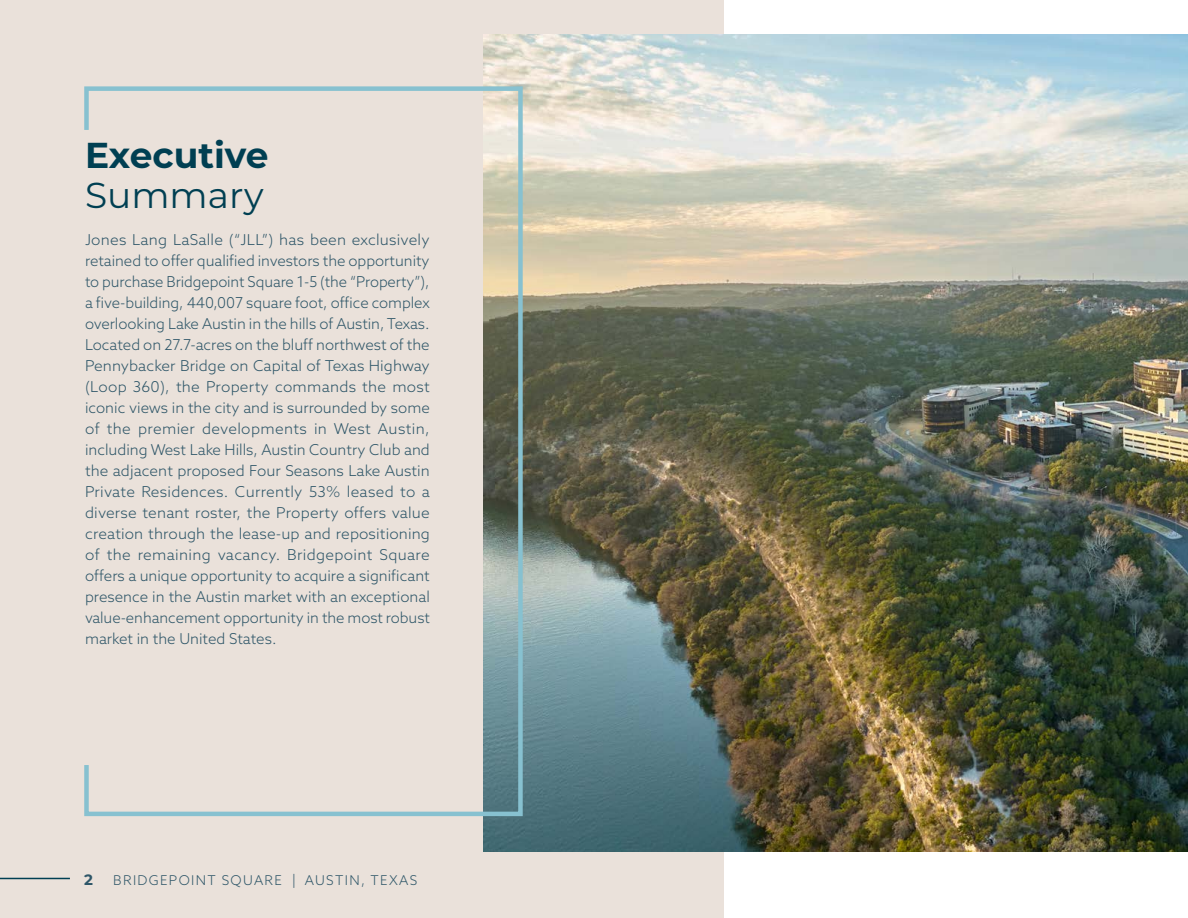
<style>
.page{position:relative;width:1188px;height:918px;background:#fff}
.page>*{position:absolute;margin:0;border:0;box-sizing:border-box;transform-origin:0 0}
.t1{font:700 36px "Montserrat";color:#003f52}
.t2{font:36px "Montserrat";color:#003f52}
.t3{font:300 15px/21px "Azo Sans";letter-spacing:-.005em;color:#2e5668;text-align:justify}
.t4{font:700 15px "Montserrat";color:#2e5668}
.t5{font:300 13.5px "Azo Sans";letter-spacing:.1em;color:#2e5668}
.s1{font-family:"Montserrat";font-size:15px}
</style>
<div class="page">
<div style="left:0;top:0;width:724px;height:918px;background:#eae1da"></div>
<img style="left:484px;top:35px;width:704px;height:816px">
<svg style="left:84px;top:84px;width:441px;height:734px"></svg>
<hr style="left:0;top:878px;width:70px;height:1px;background:#003f52">
<h1 class="t1" style="left:85px;top:129px;width:185px">Executive</h1>
<h1 class="t2" style="left:85px;top:171px;width:180px">Summary</h1>
<p class="t3" style="left:85px;top:229px;width:346px">Jones Lang LaSalle (“JLL”) has been exclusively retained to offer qualified investors the opportunity to purchase Bridgepoint Square 1-5 (the “Property”), a five-building, 440,007 square foot, office complex overlooking Lake Austin in the hills of Austin, Texas.<br>Located on 27.7-acres on the bluff northwest of the Pennybacker Bridge on Capital of Texas Highway (Loop 360), the Property commands the most iconic views in the city and is surrounded by some of the premier developments in West Austin, including West Lake Hills, Austin Country Club and the adjacent proposed Four Seasons Lake Austin Private Residences. Currently 53% leased to a diverse tenant roster, the Property offers value creation through the lease-up and repositioning of the remaining vacancy. Bridgepoint Square offers a unique opportunity to acquire a significant presence in the Austin market with an exceptional value-enhancement opportunity in the most robust market in the United States.</p>
<p class="t4" style="left:84px;top:869px;width:10px">2</p>
<p class="t5" style="left:113px;top:871px;width:306px">BRIDGEPOINT SQUARE <span class="s1">|</span> AUSTIN, TEXAS</p>
</div>
